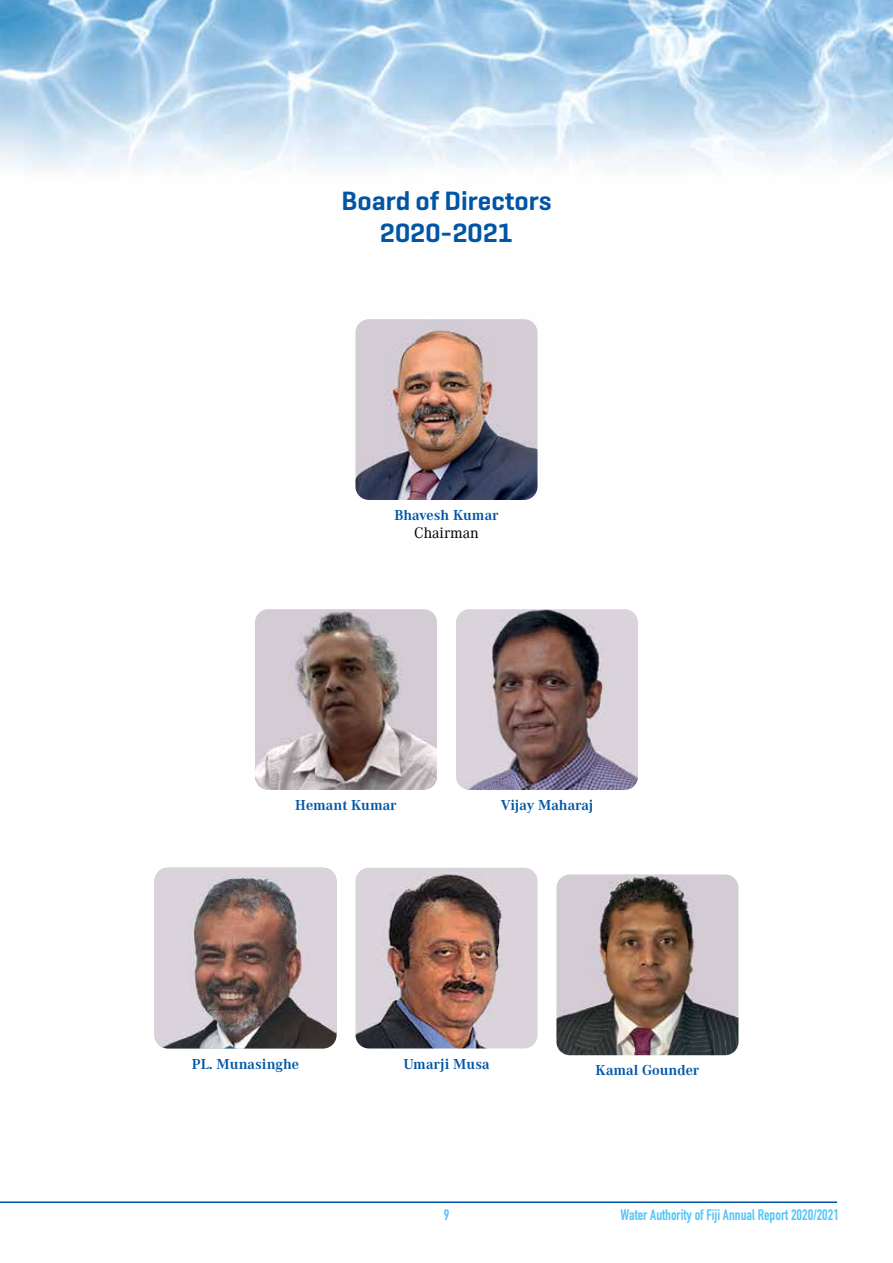
<style>
.page{position:relative;width:893px;height:1263px;background:#fff}
.page>*{position:absolute;margin:0;border:0;box-sizing:border-box;transform-origin:0 0}
.t1{font:600 27px/32.4px "Geogrotesque";color:#0055a5;text-align:center}
.t2{font:700 15px "Corporate A";color:#0055a5}
.t3{font:15px "DIN Engschrift Std";color:#55c5f4}
.t4{font:15px "Corporate ABQ";color:#000}
</style>
<div class="page">
<img style="left:1px;top:0;width:892px;height:487px">
<hr style="left:0;top:1201px;width:837px;height:2px;background:#0055a5">
<img style="left:255px;top:609px;width:182px;height:181px">
<img style="left:355px;top:319px;width:182px;height:181px">
<img style="left:456px;top:609px;width:182px;height:181px">
<img style="left:556px;top:874px;width:182px;height:181px">
<img style="left:154px;top:868px;width:183px;height:180px">
<img style="left:355px;top:868px;width:182px;height:180px">
<h1 class="t1" style="left:341px;top:184px;width:212px">Board of Directors<br>2020-2021</h1>
<p class="t2" style="left:394px;top:507px;width:106px">Bhavesh Kumar</p>
<p class="t4" style="left:414px;top:524px;width:66px">Chairman</p>
<p class="t2" style="left:295px;top:797px;width:103px">Hemant Kumar</p>
<p class="t2" style="left:501px;top:797px;width:94px">Vijay Maharaj</p>
<p class="t2" style="left:192px;top:1055px;width:109px">PL. Munasinghe</p>
<p class="t2" style="left:403px;top:1055px;width:88px">Umarji Musa</p>
<p class="t2" style="left:596px;top:1062px;width:105px">Kamal Gounder</p>
<p class="t3" style="left:444px;top:1205px;width:7px">9</p>
<p class="t3" style="left:620px;top:1205px;width:220px">Water Authority of Fiji Annual Report 2020/2021</p>
</div>
